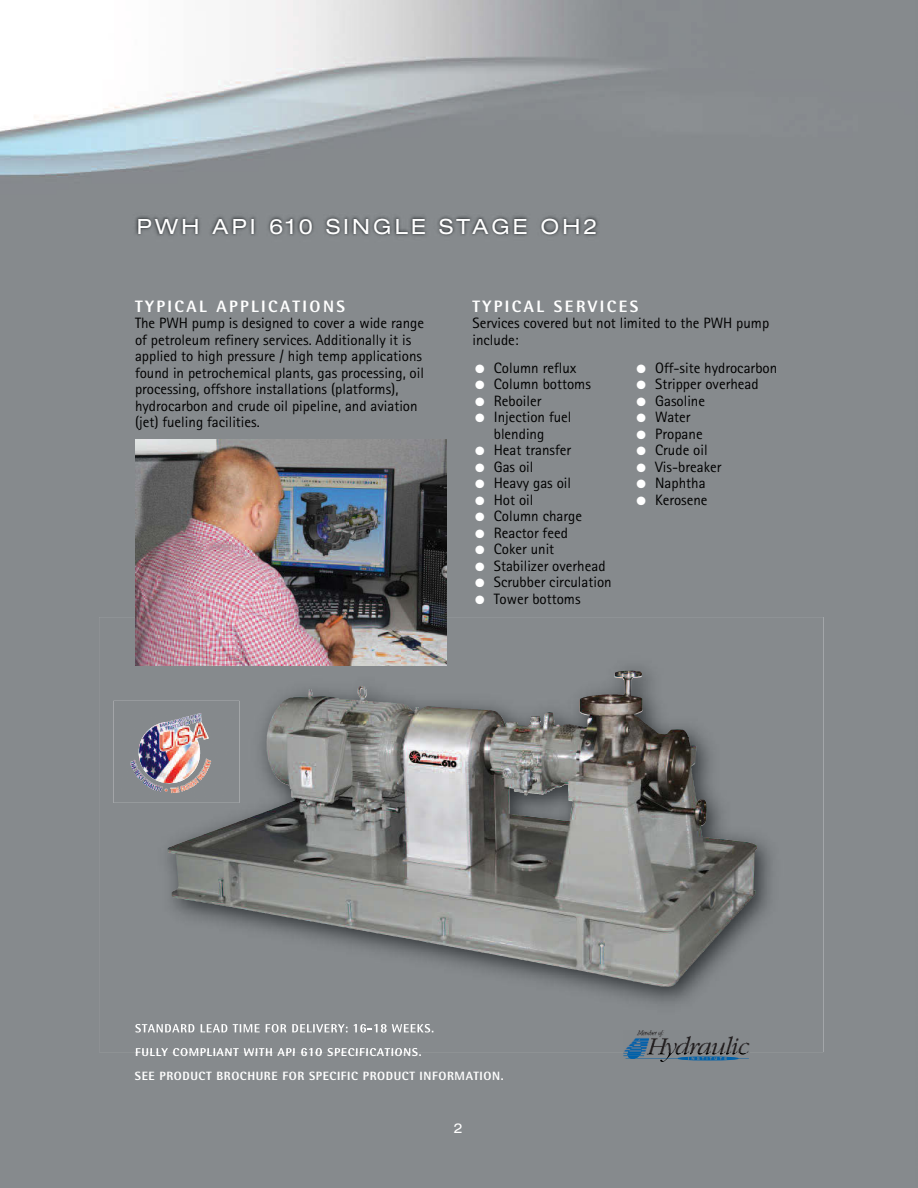
<style>
.page{position:relative;width:918px;height:1188px;background:#fff}
.page>*{position:absolute;margin:0;border:0;box-sizing:border-box;transform-origin:0 0}
.t1{font:expanded 21px "Helvetica Neue LT Pro";letter-spacing:.15em;color:#fff}
.t2{font:800 16.5px "Rotis Semi Sans";letter-spacing:.15em;color:#fff}
.t3{font:15px/16.5px "Rotis Sans Serif";color:#000}
.t4{font:expanded 13.5px "Helvetica Neue LT Pro";color:#fff}
.t5{font:800 12px/24px "Rotis Semi Sans";letter-spacing:.05em;color:#fff}
.s1{color:#fff}
.s2{font-size:13.05px}
</style>
<div class="page">
<img style="left:0;top:0;width:916px;height:1188px">
<svg style="left:623px;top:1052px;width:126px;height:10px"></svg>
<img style="left:128px;top:208px;width:664px;height:58px">
<img style="left:99px;top:617px;width:725px;height:435px">
<img style="left:623px;top:1031px;width:126px;height:21px">
<img style="left:205px;top:767px;width:4px;height:25px">
<img style="left:143px;top:762px;width:62px;height:30px">
<img style="left:135px;top:1024px;width:202px;height:9px">
<svg style="left:354px;top:1024px;width:33px;height:9px"></svg>
<img style="left:392px;top:1024px;width:41px;height:9px">
<img style="left:136px;top:1048px;width:159px;height:4px">
<img style="left:301px;top:1048px;width:21px;height:4px">
<img style="left:328px;top:1048px;width:91px;height:4px">
<img style="left:631px;top:696px;width:65px;height:85px">
<img style="left:136px;top:440px;width:310px;height:225px">
<h1 class="t1" style="left:137px;top:219px;width:462px">PWH API 610 SINGLE STAGE OH2</h1>
<p class="t2" style="left:135px;top:301px;width:212px">TYPICAL APPLICATIONS</p>
<p class="t3" style="left:135px;top:317px;width:291px">The PWH pump is designed to cover a wide range of petroleum refinery services. Additionally it is applied to high pressure / high temp applications found in petrochemical plants, gas processing, oil processing, offshore installations (platforms), hydrocarbon and crude oil pipeline, and aviation (jet) fueling facilities.</p>
<p class="t2" style="left:472px;top:300px;width:167px">TYPICAL SERVICES</p>
<p class="t3" style="left:472px;top:317px;width:298px">Services covered but not limited to the PWH pump include:</p>
<p class="t3" style="left:475px;top:361px;width:103px"><span class="s1">●</span> Column reflux</p>
<p class="t3" style="left:475px;top:378px;width:117px"><span class="s1">●</span> Column bottoms</p>
<p class="t3" style="left:475px;top:394px;width:68px"><span class="s1">●</span> Reboiler</p>
<p class="t3" style="left:475px;top:411px;width:98px;text-align:center"><span class="s1">●</span> Injection fuel blending</p>
<p class="t3" style="left:475px;top:444px;width:97px"><span class="s1">●</span> Heat transfer</p>
<p class="t3" style="left:475px;top:460px;width:60px"><span class="s1">●</span> Gas oil</p>
<p class="t3" style="left:475px;top:477px;width:97px"><span class="s1">●</span> Heavy gas oil</p>
<p class="t3" style="left:475px;top:493px;width:60px"><span class="s1">●</span> Hot oil</p>
<p class="t3" style="left:475px;top:510px;width:108px"><span class="s1">●</span> Column charge</p>
<p class="t3" style="left:475px;top:526px;width:94px"><span class="s1">●</span> Reactor feed</p>
<p class="t3" style="left:475px;top:543px;width:81px"><span class="s1">●</span> Coker unit</p>
<p class="t3" style="left:475px;top:559px;width:132px"><span class="s1">●</span> Stabilizer overhead</p>
<p class="t3" style="left:475px;top:576px;width:138px"><span class="s1">●</span> Scrubber circulation</p>
<p class="t3" style="left:475px;top:592px;width:107px"><span class="s1">●</span> Tower bottoms</p>
<p class="t3" style="left:637px;top:361px;width:142px"><span class="s1">●</span> Off-site hydrocarbon</p>
<p class="t3" style="left:637px;top:378px;width:124px"><span class="s1">●</span> Stripper overhead</p>
<p class="t3" style="left:637px;top:394px;width:70px"><span class="s1">●</span> Gasoline</p>
<p class="t3" style="left:637px;top:411px;width:56px"><span class="s1">●</span> Water</p>
<p class="t3" style="left:637px;top:427px;width:68px"><span class="s1">●</span> Propane</p>
<p class="t3" style="left:637px;top:444px;width:73px"><span class="s1">●</span> Crude oil</p>
<p class="t3" style="left:637px;top:460px;width:86px"><span class="s1">●</span> Vis-breaker</p>
<p class="t3" style="left:637px;top:477px;width:71px"><span class="s1">●</span> Naphtha</p>
<p class="t3" style="left:637px;top:493px;width:73px"><span class="s1">●</span> Kerosene</p>
<p class="t5" style="left:135px;top:1042px;width:370px">FULLY COMPLIANT WITH API <span class="s2">610</span> SPECIFICATIONS.<br>SEE PRODUCT BROCHURE FOR SPECIFIC PRODUCT INFORMATION.</p>
<p class="t4" style="left:454px;top:1124px;width:11px">2</p>
</div>
